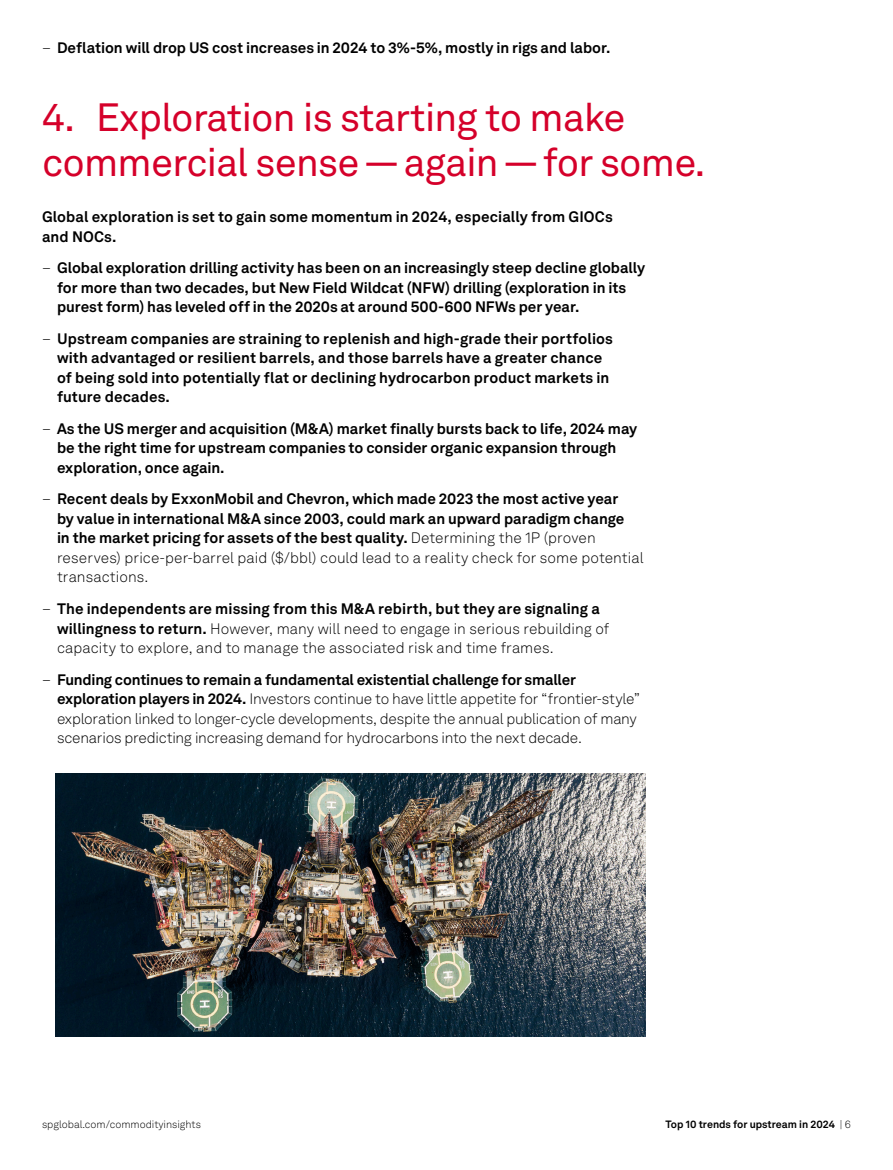
<style>
.page{position:relative;width:893px;height:1170px;background:#fff}
.page>*{position:absolute;margin:0;border:0;box-sizing:border-box;transform-origin:0 0}
.t1{font:39px/45px "Akkurat LL";letter-spacing:-.02em;color:#d5002a}
.b_Normal_1_column{font:700 15px/19.5px "Akkurat LL";color:#000}
.t2{font:300 15px/19.5px "Akkurat LL";letter-spacing:-.01em;color:#000}
.t3{font:700 10.5px "Akkurat LL";color:#000}
.t4{font:300 10.5px "Akkurat LL";color:#000}
.s1{font-weight:300}
.s2{font-weight:700}
</style>
<div class="page">
<img style="left:56px;top:774px;width:589px;height:262px">
<p class="b_Normal_1_column" style="left:42px;top:37px;width:570px"><span class="s1">–</span> Deflation will drop US cost increases in 2024 to 3%-5%, mostly in rigs and labor.</p>
<p class="t1" style="left:42px;top:93px;width:665px">4. Exploration is starting to make commercial sense — again — for some.</p>
<p class="b_Normal_1_column" style="left:42px;top:206px;width:572px">Global exploration is set to gain some momentum in 2024, especially from GIOCs and NOCs.</p>
<p class="b_Normal_1_column" style="left:57px;top:257px;width:590px;text-indent:-15px"><span class="s1">–</span> Global exploration drilling activity has been on an increasingly steep decline globally for more than two decades, but New Field Wildcat (NFW) drilling (exploration in its purest form) has leveled off in the 2020s at around 500-600 NFWs per year.</p>
<p class="b_Normal_1_column" style="left:57px;top:328px;width:557px;text-indent:-15px"><span class="s1">–</span> Upstream companies are straining to replenish and high-grade their portfolios with advantaged or resilient barrels, and those barrels have a greater chance of being sold into potentially flat or declining hydrocarbon product markets in future decades.</p>
<p class="b_Normal_1_column" style="left:57px;top:418px;width:582px;text-indent:-15px"><span class="s1">–</span> As the US merger and acquisition (M&amp;A) market finally bursts back to life, 2024 may be the right time for upstream companies to consider organic expansion through exploration, once again.</p>
<p class="b_Normal_1_column" style="left:57px;top:488px;width:588px;text-indent:-15px"><span class="s1">–</span> Recent deals by ExxonMobil and Chevron, which made 2023 the most active year<br>by value in international M&amp;A since 2003, could mark an upward paradigm change<br>in the market pricing for assets of the best quality. <span class="s1">Determining the 1P (proven reserves) price-per-barrel paid ($/bbl) could lead to a reality check for some potential transactions.</span></p>
<p class="t2" style="left:57px;top:598px;width:554px;text-indent:-15px">– <span class="s2">The independents are missing from this M&amp;A rebirth, but they are signaling a willingness to return.</span> However, many will need to engage in serious rebuilding of capacity to explore, and to manage the associated risk and time frames.</p>
<p class="t2" style="left:57px;top:669px;width:584px;text-indent:-15px">– <span class="s2">Funding continues to remain a fundamental existential challenge for smaller exploration players in 2024.</span> Investors continue to have little appetite for “frontier-style” exploration linked to longer-cycle developments, despite the annual publication of many scenarios predicting increasing demand for hydrocarbons into the next decade.</p>
<p class="t4" style="left:42px;top:1116px;width:160px">spglobal.com/commodityinsights</p>
<p class="t3" style="left:665px;top:1116px;width:187px">Top 10 trends for upstream in 2024 <span class="s1">| 6</span></p>
</div>
